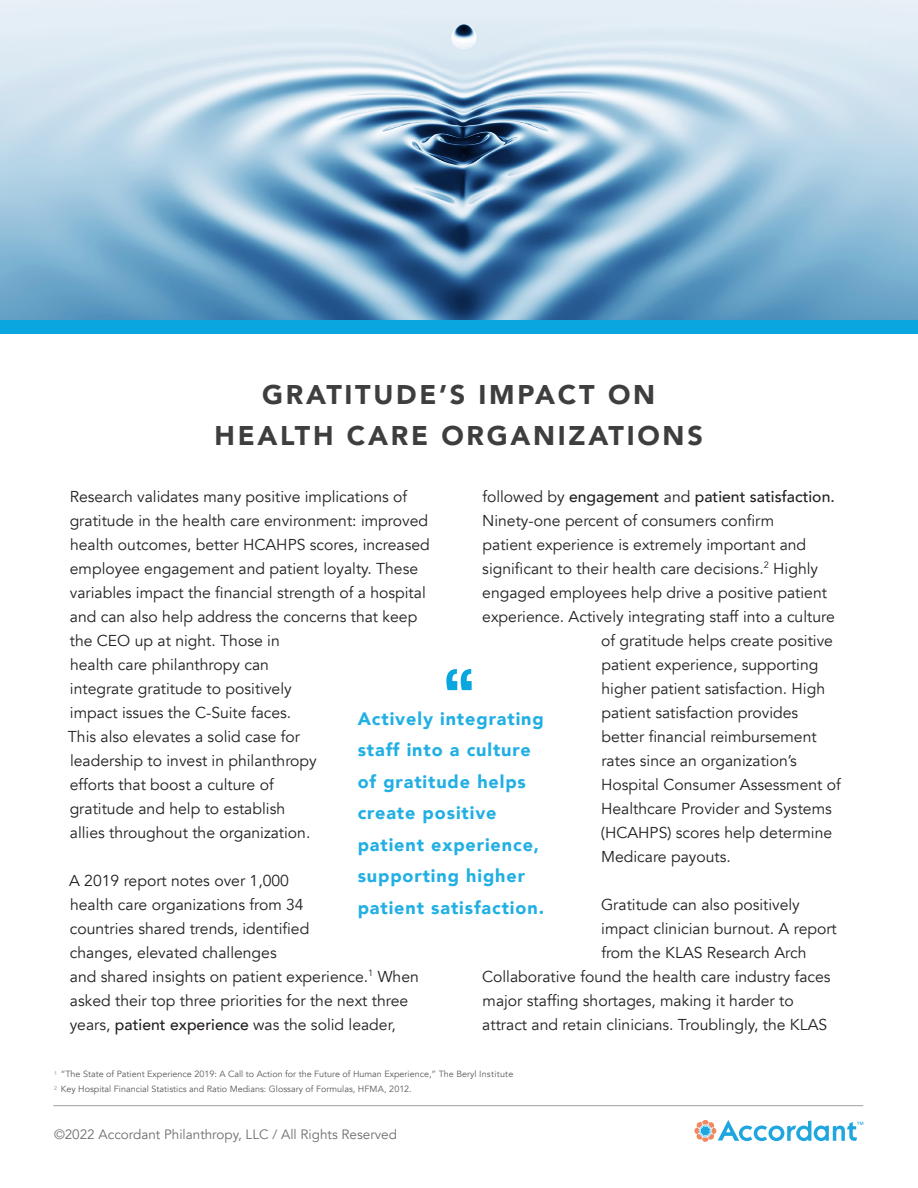
<style>
.page{position:relative;width:918px;height:1188px;background:#fff}
.page>*{position:absolute;margin:0;border:0;box-sizing:border-box;transform-origin:0 0}
.t1{font:900 27px/40.5px "Avenir";letter-spacing:.1em;color:#3e3e3f;text-align:center}
.t2{font:900 18px/31.5px "Avenir";letter-spacing:.05em;color:#22afe3}
.body_text{font:15.75px/24px "Avenir";color:#231f20}
.body_text-2{font:500 15.75px "Avenir";color:#231f20}
.Cover_Title{font:13.5px "Avenir";color:#6d6e71}
.t3{font:9px "Avenir";color:#58595b}
.s1{font-weight:500}
.s2{font-weight:400}
</style>
<div class="page">
<img style="left:0;top:0;width:918px;height:320px">
<hr style="left:53px;top:1105px;width:810px;height:1px;background:#6d6e71">
<div style="left:0;top:320px;width:918px;height:14px;background:#09a6e0"></div>
<svg style="left:694px;top:1120px;width:169px;height:22px"></svg>
<svg style="left:446px;top:669px;width:26px;height:21px"></svg>
<p class="t1" style="left:215px;top:374px;width:490px">GRATITUDE’S IMPACT ON<br>HEALTH CARE ORGANIZATIONS</p>
<p class="body_text" style="left:68px;top:485px;width:363px">Research validates many positive implications of gratitude in the health care environment: improved health outcomes, better HCAHPS scores, increased employee engagement and patient loyalty. These variables impact the financial strength of a hospital and can also help address the concerns that keep the CEO up at night. Those in<br>health care philanthropy can<br>integrate gratitude to positively<br>impact issues the C-Suite faces.<br>This also elevates a solid case for<br>leadership to invest in philanthropy<br>efforts that boost a culture of<br>gratitude and help to establish<br>allies throughout the organization.</p>
<p class="body_text" style="left:69px;top:869px;width:351px">A 2019 report notes over 1,000<br>health care organizations from 34<br>countries shared trends, identified<br>changes, elevated challenges<br>and shared insights on patient experience.<sup>1</sup> When asked their top three priorities for the next three years, <span class="s1">patient experience</span> was the solid leader,</p>
<p class="body_text-2" style="left:482px;top:483px;width:354px"><span class="s2">followed by</span> engagement <span class="s2">and</span> patient satisfaction.</p>
<p class="body_text" style="left:482px;top:509px;width:293px">Ninety-one percent of consumers confirm</p>
<p class="body_text" style="left:483px;top:533px;width:325px">patient experience is extremely important and</p>
<p class="body_text" style="left:482px;top:557px;width:337px">significant to their health care decisions.<sup>2</sup> Highly</p>
<p class="body_text" style="left:482px;top:581px;width:346px">engaged employees help drive a positive patient</p>
<p class="body_text" style="left:482px;top:605px;width:354px">experience. Actively integrating staff into a culture</p>
<p class="body_text" style="left:601px;top:629px;width:233px">of gratitude helps create positive</p>
<p class="body_text" style="left:601px;top:653px;width:218px">patient experience, supporting</p>
<p class="body_text" style="left:601px;top:677px;width:225px">higher patient satisfaction. High</p>
<p class="body_text" style="left:601px;top:701px;width:198px">patient satisfaction provides</p>
<p class="body_text" style="left:601px;top:725px;width:217px">better financial reimbursement</p>
<p class="body_text" style="left:601px;top:749px;width:197px">rates since an organization’s</p>
<p class="body_text" style="left:601px;top:773px;width:241px">Hospital Consumer Assessment of</p>
<p class="body_text" style="left:601px;top:797px;width:232px">Healthcare Provider and Systems</p>
<p class="body_text" style="left:601px;top:821px;width:233px">(HCAHPS) scores help determine</p>
<p class="body_text" style="left:601px;top:845px;width:131px">Medicare payouts.</p>
<p class="body_text" style="left:601px;top:893px;width:200px">Gratitude can also positively</p>
<p class="body_text" style="left:601px;top:917px;width:237px">impact clinician burnout. A report</p>
<p class="body_text" style="left:601px;top:941px;width:207px">from the KLAS Research Arch</p>
<p class="body_text" style="left:482px;top:965px;width:350px">Collaborative found the health care industry faces</p>
<p class="body_text" style="left:483px;top:989px;width:313px">major staffing shortages, making it harder to</p>
<p class="body_text" style="left:482px;top:1013px;width:347px">attract and retain clinicians. Troublingly, the KLAS</p>
<p class="t2" style="left:358px;top:702px;width:188px">Actively integrating staff into a culture of gratitude helps create positive patient experience, supporting higher patient satisfaction.</p>
<p class="t3" style="left:54px;top:1069px;width:461px"><sup>1</sup> “The State of Patient Experience 2019: A Call to Action for the Future of Human Experience,” The Beryl Institute</p>
<p class="t3" style="left:54px;top:1084px;width:359px"><sup>2</sup> Key Hospital Financial Statistics and Ratio Medians: Glossary of Formulas, HFMA, 2012.</p>
<p class="Cover_Title" style="left:54px;top:1126px;width:345px">©2022 Accordant Philanthropy, LLC / All Rights Reserved</p>
</div>
